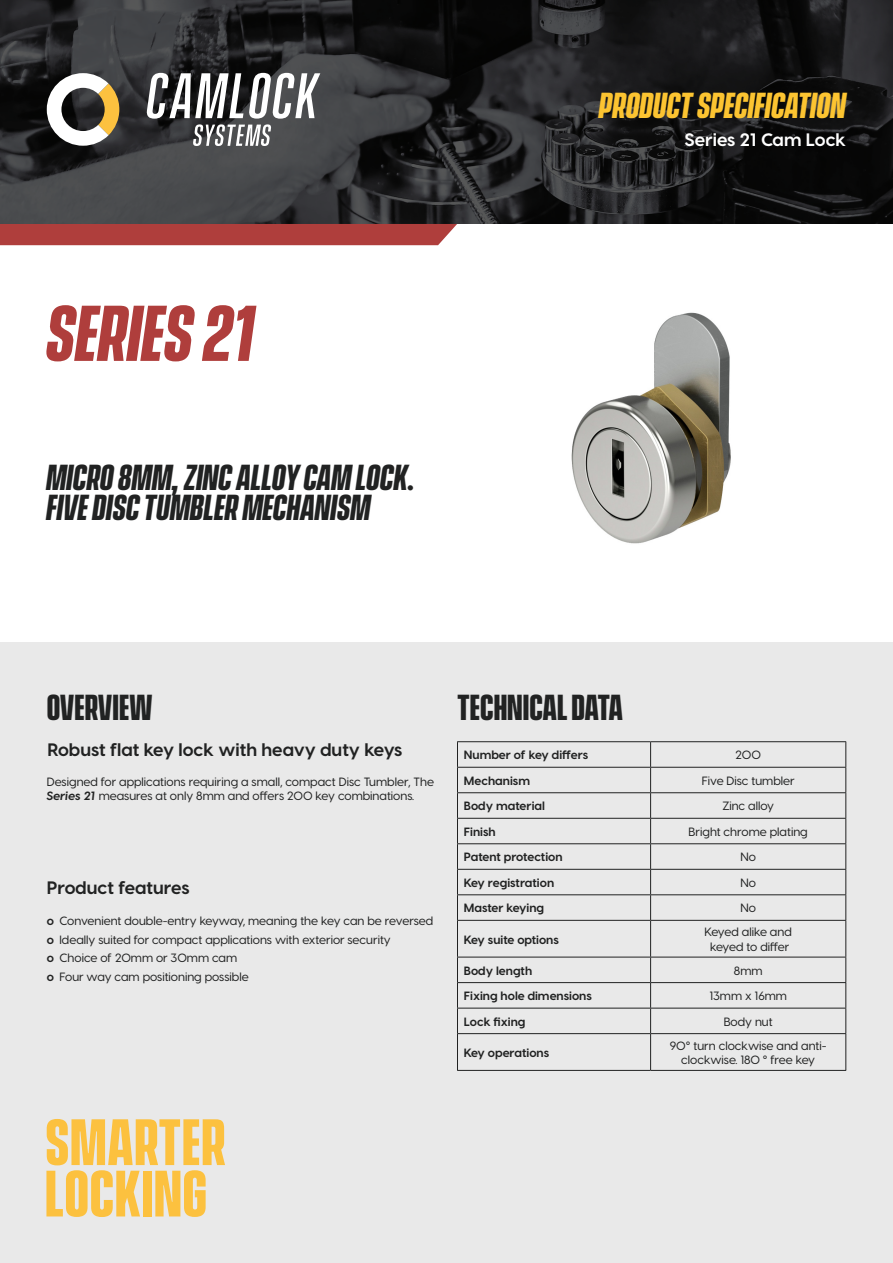
<style>
.page{position:relative;width:893px;height:1263px;background:#fff}
.page>*{position:absolute;margin:0;border:0;box-sizing:border-box;transform-origin:0 0}
.Product_name__large{font:italic 700 72px "Vanguard CF";color:#af3e3c}
.Product_specificatio{font:italic 700 33px/30px "Vanguard CF";color:#212222}
.Sub-heading{font:700 33px "Vanguard CF";color:#212222}
.Product_specificatio-2{font:italic 700 33px "Vanguard CF";color:#fcc431}
.Introduction{font:700 18px "Visby CF";color:#212222}
.Introduction-2{font:700 18px "Visby CF";color:#fff}
.Body_copy{font:500 12px/14.4px "Visby CF";color:#212222}
.Table_text_-_left_co{font:700 12px "Visby CF";color:#212222}
.Table_text_-_right_c{font:500 12px/14.4px "Visby CF";color:#212222;text-align:center}
.s1{font-weight:700;font-style:italic}
.s2{font-weight:700}
</style>
<div class="page">
<div style="left:0;top:642px;width:893px;height:621px;background:#e9e9e9"></div>
<img style="left:571px;top:312px;width:160px;height:232px">
<svg style="left:0;top:0;width:893px;height:224px;background:#252527"></svg>
<svg style="left:46px;top:1119px;width:179px;height:98px"></svg>
<svg style="left:47px;top:73px;width:72px;height:73px"></svg>
<svg style="left:146px;top:73px;width:174px;height:73px"></svg>
<div style="left:0;top:224px;width:457px;height:21px;background:#af3e3c"></div>
<hr style="left:457px;top:767px;width:194px;height:1px;background:#212222">
<hr style="left:651px;top:767px;width:195px;height:1px;background:#212222">
<hr style="left:457px;top:792px;width:194px;height:1px;background:#212222">
<hr style="left:651px;top:792px;width:195px;height:1px;background:#212222">
<hr style="left:457px;top:818px;width:194px;height:1px;background:#212222">
<hr style="left:651px;top:818px;width:195px;height:1px;background:#212222">
<hr style="left:457px;top:843px;width:194px;height:1px;background:#212222">
<hr style="left:651px;top:843px;width:195px;height:1px;background:#212222">
<hr style="left:457px;top:869px;width:194px;height:1px;background:#212222">
<hr style="left:651px;top:869px;width:195px;height:1px;background:#212222">
<hr style="left:457px;top:894px;width:194px;height:1px;background:#212222">
<hr style="left:651px;top:894px;width:195px;height:1px;background:#212222">
<svg style="left:650px;top:742px;width:1px;height:178px"></svg>
<hr style="left:457px;top:920px;width:194px;height:1px;background:#212222">
<hr style="left:651px;top:920px;width:195px;height:1px;background:#212222">
<hr style="left:650px;top:921px;width:1px;height:36px;background:#212222">
<hr style="left:457px;top:957px;width:194px;height:1px;background:#212222">
<hr style="left:651px;top:957px;width:195px;height:1px;background:#212222">
<hr style="left:457px;top:982px;width:194px;height:1px;background:#212222">
<hr style="left:651px;top:982px;width:195px;height:1px;background:#212222">
<hr style="left:457px;top:1008px;width:194px;height:1px;background:#212222">
<hr style="left:651px;top:1008px;width:195px;height:1px;background:#212222">
<svg style="left:650px;top:957px;width:1px;height:76px"></svg>
<hr style="left:457px;top:1033px;width:194px;height:1px;background:#212222">
<hr style="left:651px;top:1033px;width:195px;height:1px;background:#212222">
<hr style="left:650px;top:1034px;width:1px;height:36px;background:#212222">
<hr style="left:457px;top:1070px;width:194px;height:1px;background:#212222">
<hr style="left:651px;top:1070px;width:195px;height:1px;background:#212222">
<hr style="left:457px;top:741px;width:194px;height:1px;background:#212222">
<hr style="left:651px;top:741px;width:195px;height:1px;background:#212222">
<svg style="left:457px;top:742px;width:1px;height:178px"></svg>
<svg style="left:845px;top:742px;width:1px;height:178px"></svg>
<hr style="left:457px;top:921px;width:1px;height:36px;background:#212222">
<hr style="left:845px;top:921px;width:1px;height:36px;background:#212222">
<svg style="left:457px;top:957px;width:1px;height:76px"></svg>
<svg style="left:845px;top:957px;width:1px;height:76px"></svg>
<hr style="left:457px;top:1034px;width:1px;height:36px;background:#212222">
<hr style="left:845px;top:1034px;width:1px;height:36px;background:#212222">
<p class="Product_name__large" style="left:47px;top:292px;width:209px">SERIES 21</p>
<p class="Product_specificatio" style="left:47px;top:464px;width:370px">MICRO 8MM, ZINC ALLOY CAM LOCK.<br>FIVE DISC TUMBLER MECHANISM</p>
<p class="Product_specificatio-2" style="left:599px;top:86px;width:248px">PRODUCT SPECIFICATION</p>
<p class="Introduction-2" style="left:684px;top:128px;width:163px">Series 21 Cam Lock</p>
<p class="Sub-heading" style="left:47px;top:688px;width:107px">OVERVIEW</p>
<p class="Introduction" style="left:48px;top:738px;width:357px">Robust flat key lock with heavy duty keys</p>
<p class="Body_copy" style="left:47px;top:774px;width:389px">Designed for applications requiring a small, compact Disc Tumbler, The<br><span class="s1">Series 21</span> measures at only 8mm and offers 200 key combinations.</p>
<p class="Introduction" style="left:47px;top:876px;width:144px">Product features</p>
<p class="Body_copy" style="left:47px;top:913px;width:388px"><span class="s2">о</span> Convenient double-entry keyway, meaning the key can be reversed</p>
<p class="Body_copy" style="left:47px;top:932px;width:346px"><span class="s2">о</span> Ideally suited for compact applications with exterior security</p>
<p class="Body_copy" style="left:47px;top:951px;width:192px"><span class="s2">о</span> Choice of 20mm or 30mm cam</p>
<p class="Body_copy" style="left:47px;top:969px;width:203px"><span class="s2">о</span> Four way cam positioning possible</p>
<p class="Sub-heading" style="left:457px;top:688px;width:168px">TECHNICAL DATA</p>
<p class="Table_text_-_left_co" style="left:464px;top:747px;width:126px">Number of key differs</p>
<p class="Table_text_-_right_c" style="left:735px;top:748px;width:27px">200</p>
<p class="Table_text_-_left_co" style="left:464px;top:773px;width:68px">Mechanism</p>
<p class="Table_text_-_right_c" style="left:702px;top:773px;width:95px">Five Disc tumbler</p>
<p class="Table_text_-_left_co" style="left:464px;top:798px;width:83px">Body material</p>
<p class="Table_text_-_right_c" style="left:722px;top:799px;width:53px">Zinc alloy</p>
<p class="Table_text_-_left_co" style="left:464px;top:824px;width:33px">Finish</p>
<p class="Table_text_-_right_c" style="left:689px;top:824px;width:121px">Bright chrome plating</p>
<p class="Table_text_-_left_co" style="left:464px;top:849px;width:100px">Patent protection</p>
<p class="Table_text_-_right_c" style="left:740px;top:850px;width:17px">No</p>
<p class="Table_text_-_left_co" style="left:464px;top:875px;width:92px">Key registration</p>
<p class="Table_text_-_right_c" style="left:740px;top:875px;width:17px">No</p>
<p class="Table_text_-_left_co" style="left:464px;top:900px;width:82px">Master keying</p>
<p class="Table_text_-_right_c" style="left:740px;top:901px;width:17px">No</p>
<p class="Table_text_-_left_co" style="left:464px;top:932px;width:97px">Key suite options</p>
<p class="Table_text_-_right_c" style="left:705px;top:925px;width:89px">Keyed alike and keyed to differ</p>
<p class="Table_text_-_left_co" style="left:464px;top:963px;width:70px">Body length</p>
<p class="Table_text_-_right_c" style="left:734px;top:963px;width:30px">8mm</p>
<p class="Table_text_-_left_co" style="left:464px;top:988px;width:130px">Fixing hole dimensions</p>
<p class="Table_text_-_right_c" style="left:709px;top:988px;width:79px">13mm x 16mm</p>
<p class="Table_text_-_left_co" style="left:464px;top:1014px;width:63px">Lock fixing</p>
<p class="Table_text_-_right_c" style="left:724px;top:1014px;width:51px">Body nut</p>
<p class="Table_text_-_left_co" style="left:464px;top:1045px;width:87px">Key operations</p>
<p class="Table_text_-_right_c" style="left:670px;top:1038px;width:158px">90° turn clockwise and anti&shy;clockwise. 180 ° free key</p>
</div>
